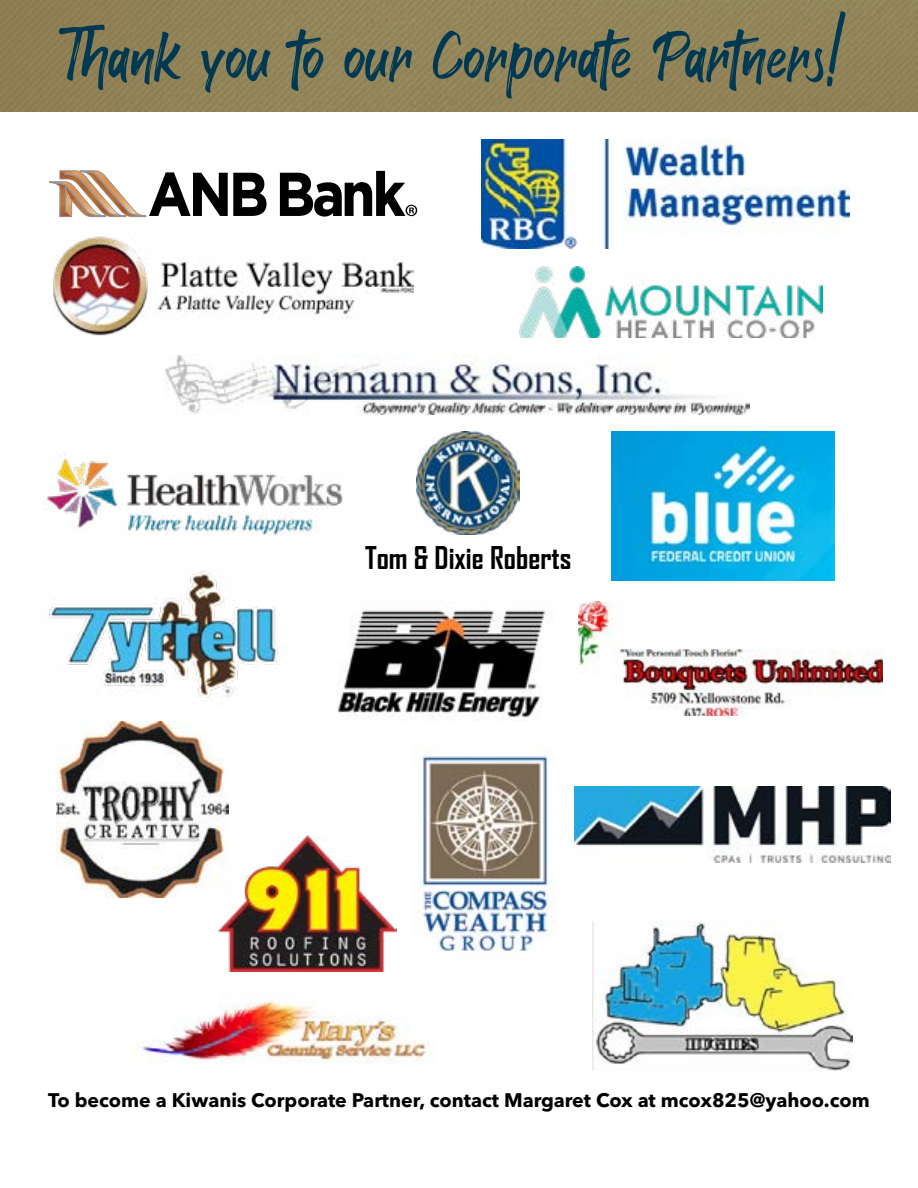
<style>
.page{position:relative;width:918px;height:1188px;background:#fff}
.page>*{position:absolute;margin:0;border:0;box-sizing:border-box;transform-origin:0 0}
.t1{font:61.5px "Red Rock";color:#013952}
.t2{font:700 30px "Agency FB";color:#000}
.t3{font:700 19.5px "Avenir Next LT Pro";color:#000}
</style>
<div class="page">
<div style="left:0;top:0;width:918px;height:111px;background:#918358"></div>
<svg style="left:280px;top:171px;width:137px;height:46px"></svg>
<svg style="left:49px;top:170px;width:218px;height:48px"></svg>
<img style="left:519px;top:266px;width:304px;height:71px">
<img style="left:164px;top:355px;width:585px;height:59px">
<img style="left:53px;top:236px;width:360px;height:100px">
<img style="left:481px;top:139px;width:368px;height:109px">
<img style="left:417px;top:432px;width:103px;height:103px">
<img style="left:46px;top:453px;width:297px;height:82px">
<img style="left:49px;top:571px;width:230px;height:131px">
<img style="left:611px;top:432px;width:224px;height:149px">
<img style="left:337px;top:610px;width:210px;height:111px">
<img style="left:578px;top:602px;width:304px;height:114px">
<img style="left:413px;top:755px;width:143px;height:204px">
<img style="left:56px;top:722px;width:172px;height:176px">
<img style="left:133px;top:1000px;width:300px;height:64px">
<img style="left:592px;top:922px;width:261px;height:148px">
<img style="left:574px;top:787px;width:316px;height:76px">
<img style="left:219px;top:835px;width:178px;height:136px">
<h1 class="t1" style="left:67px;top:11px;width:781px">Thank you to our Corporate Partners!</h1>
<h2 class="t2" style="left:365px;top:539px;width:208px">Tom &amp; Dixie Roberts</h2>
<p class="t3" style="left:48px;top:1088px;width:823px">To become a Kiwanis Corporate Partner, contact Margaret Cox at mcox825@yahoo.com</p>
</div>
